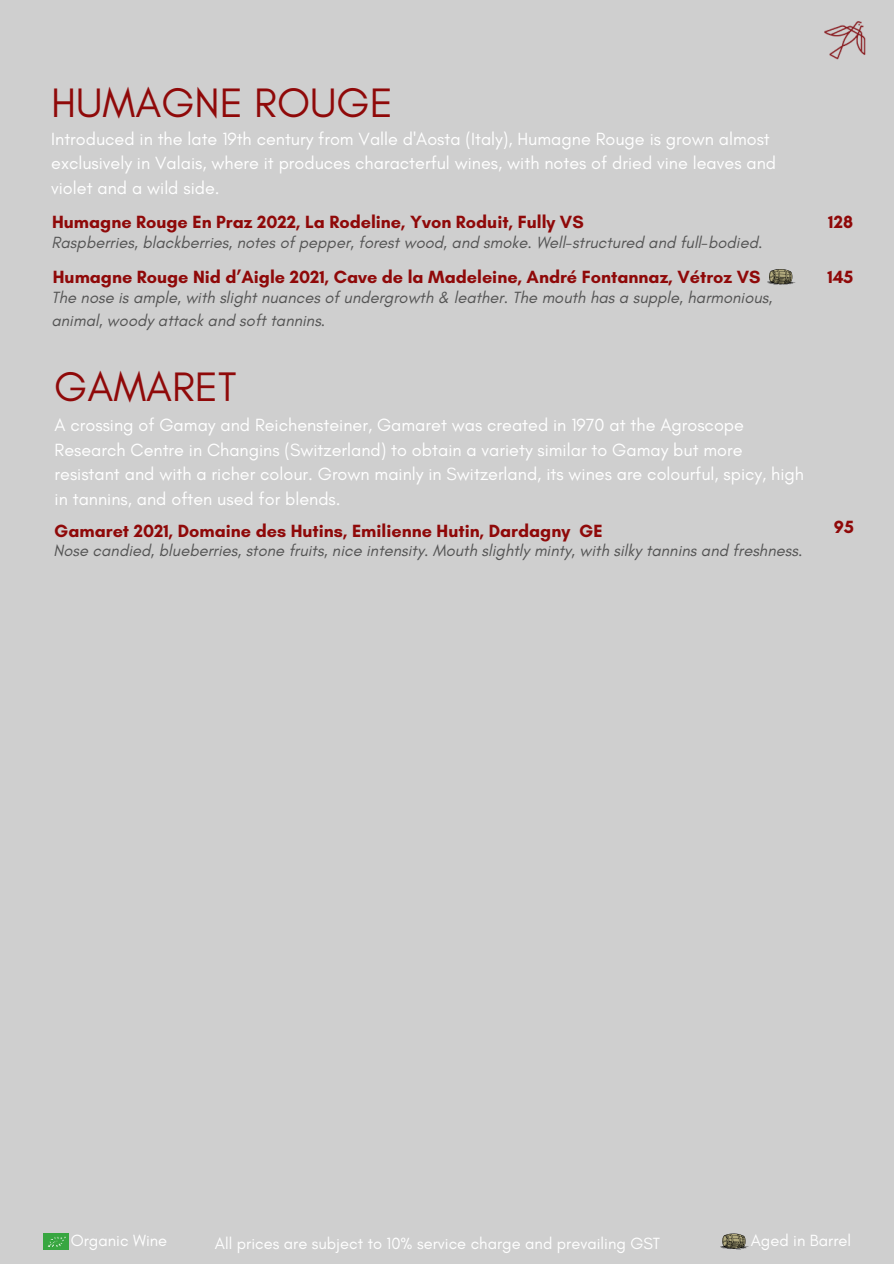
<style>
.page{position:relative;width:894px;height:1264px;background:#fff}
.page>*{position:absolute;margin:0;border:0;box-sizing:border-box;transform-origin:0 0}
.t1{font:41.85px "Glacial Indifference";color:#8f0909}
.t2{font:18px/24.8px "Glacial Indifference";color:#fff}
.t3{font:700 18px "Glacial Indifference";color:#8f0909}
.t4{font:italic 16.5px/22.5px "Glacial Indifference";color:#545454}
.t5{font:16.5px "Glacial Indifference";color:#fff}
</style>
<div class="page">
<div style="left:0;top:0;width:893px;height:1263px;background:#cfcfcf"></div>
<img style="left:43px;top:1233px;width:25px;height:16px">
<svg style="left:720px;top:1233px;width:28px;height:16px"></svg>
<img style="left:824px;top:21px;width:42px;height:39px">
<svg style="left:767px;top:269px;width:28px;height:16px"></svg>
<h1 class="t1" style="left:51px;top:80px;width:343px">HUMAGNE ROUGE</h1>
<p class="t2" style="left:51px;top:127px;width:726px">Introduced in the late 19th century from Valle d'Aosta (Italy), Humagne Rouge is grown almost exclusively in Valais, where it produces characterful wines, with notes of dried vine leaves and violet and a wild side.</p>
<p class="t3" style="left:52px;top:211px;width:533px">Humagne Rouge En Praz 2022, La Rodeline, Yvon Roduit, Fully VS</p>
<p class="t3" style="left:828px;top:211px;width:26px">128</p>
<p class="t4" style="left:52px;top:232px;width:712px">Raspberries, blackberries, notes of pepper, forest wood, and smoke. Well-structured and full-bodied.</p>
<p class="t3" style="left:53px;top:265px;width:709px">Humagne Rouge Nid d’Aigle 2021, Cave de la Madeleine, André Fontannaz, Vétroz VS</p>
<p class="t3" style="left:827px;top:266px;width:28px">145</p>
<p class="t4" style="left:51px;top:287px;width:722px">The nose is ample, with slight nuances of undergrowth &amp; leather. The mouth has a supple, harmonious, animal, woody attack and soft tannins.</p>
<h1 class="t1" style="left:54px;top:363px;width:184px">GAMARET</h1>
<p class="t2" style="left:55px;top:413px;width:750px">A crossing of Gamay and Reichensteiner, Gamaret was created in 1970 at the Agroscope Research Centre in Changins (Switzerland) to obtain a variety similar to Gamay but more resistant and with a richer colour. Grown mainly in Switzerland, its wines are colourful, spicy, high in tannins, and often used for blends.</p>
<p class="t3" style="left:54px;top:519px;width:549px">Gamaret 2021, Domaine des Hutins, Emilienne Hutin, Dardagny GE</p>
<p class="t3" style="left:833px;top:516px;width:22px">95</p>
<p class="t4" style="left:54px;top:539px;width:750px">Nose candied, blueberries, stone fruits, nice intensity. Mouth slightly minty, with silky tannins and freshness.</p>
<p class="t5" style="left:71px;top:1230px;width:98px">Organic Wine</p>
<p class="t5" style="left:215px;top:1233px;width:446px">All prices are subject to 10% service charge and prevailing GST</p>
<p class="t5" style="left:750px;top:1230px;width:102px">Aged in Barrel</p>
</div>
